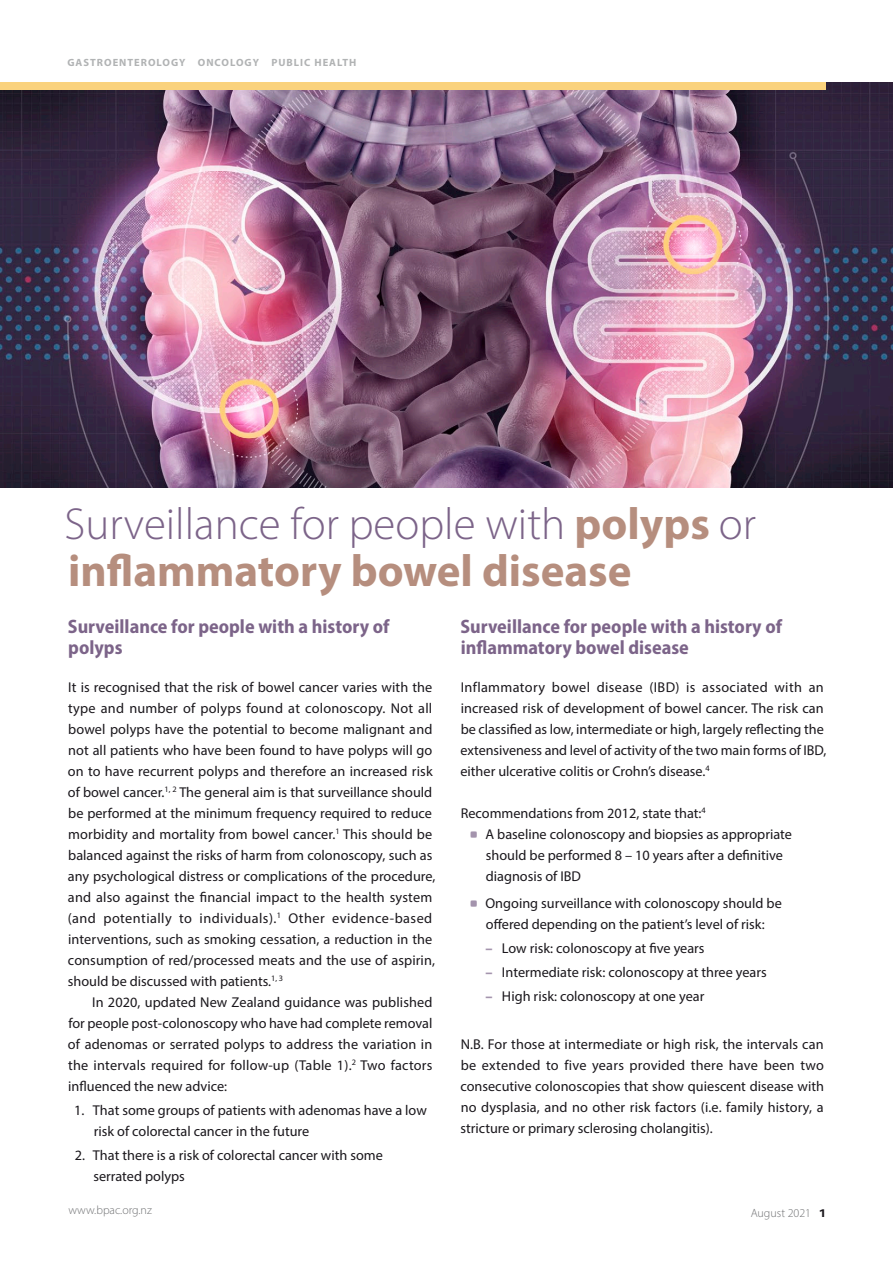
<style>
.page{position:relative;width:893px;height:1263px;background:#fff}
.page>*{position:absolute;margin:0;border:0;box-sizing:border-box;transform-origin:0 0}
.t1{font:700 45px/46.5px "Myriad Pro";color:#b68e7e}
.t2{font:700 semi-condensed 19.5px/21px "Myriad Pro";color:#7c6489}
.t3{font:14.25px/21px "Myriad Pro";color:#1a171c}
.t4{font:300 12px "Myriad Pro";color:#707173}
.t5{font:700 10.5px "Myriad Pro";letter-spacing:.095em;color:#b1b3b4}
.s1{font-weight:300;color:#7c6489}
.s2{font-weight:900;color:#a494ad}
.s3{font-weight:600;font-size:15.75px;color:#1a171c}
</style>
<div class="page">
<img style="left:0;top:82px;width:893px;height:406px">
<div style="left:0;top:83px;width:825px;height:7px;background:#fad27d"></div>
<svg style="left:470px;top:831px;width:7px;height:7px"></svg>
<svg style="left:470px;top:900px;width:7px;height:7px"></svg>
<p class="t5" style="left:67px;top:55px;width:290px">GASTROENTEROLOGY ONCOLOGY PUBLIC HEALTH</p>
<h1 class="t1" style="left:65px;top:499px;width:693px"><span class="s1">Surveillance for people with</span> polyps <span class="s1">or </span>inflammatory bowel disease</h1>
<h2 class="t2" style="left:68px;top:615px;width:323px">Surveillance for people with a history of polyps</h2>
<p class="t3" style="left:68px;top:676px;width:369px">It is recognised that the risk of bowel cancer varies with the type and number of polyps found at colonoscopy. Not all bowel polyps have the potential to become malignant and not all patients who have been found to have polyps will go on to have recurrent polyps and therefore an increased risk of bowel cancer.<sup>1,</sup> <sup>2</sup> The general aim is that surveillance should be performed at the minimum frequency required to reduce morbidity and mortality from bowel cancer.<sup>1</sup> This should be balanced against the risks of harm from colonoscopy, such as any psychological distress or complications of the procedure, and also against the financial impact to the health system (and potentially to individuals).<sup>1</sup> Other evidence-based interventions, such as smoking cessation, a reduction in the consumption of red/processed meats and the use of aspirin, should be discussed with patients.<sup>1,</sup> <sup>3</sup></p>
<p class="t3" style="left:68px;top:991px;width:366px;text-align:justify;text-indent:24px">In 2020, updated New Zealand guidance was published for people post-colonoscopy who have had complete removal of adenomas or serrated polyps to address the variation in the intervals required for follow-up (Table 1).<sup>2</sup> Two factors influenced the new advice:</p>
<p class="t3" style="left:94px;top:1099px;width:334px;text-indent:-20px">1. That some groups of patients with adenomas have a low risk of colorectal cancer in the future</p>
<p class="t3" style="left:93px;top:1144px;width:291px;text-indent:-19px">2. That there is a risk of colorectal cancer with some serrated polyps</p>
<h2 class="t2" style="left:460px;top:615px;width:323px">Surveillance for people with a history of inflammatory bowel disease</h2>
<p class="t3" style="left:460px;top:676px;width:367px">Inflammatory bowel disease (IBD) is associated with an increased risk of development of bowel cancer. The risk can be classified as low, intermediate or high, largely reflecting the extensiveness and level of activity of the two main forms of IBD, either ulcerative colitis or Crohn’s disease.<sup>4</sup></p>
<p class="t3" style="left:485px;top:802px;width:308px;text-indent:-25px">Recommendations from 2012, state that:<sup>4<br></sup>A baseline colonoscopy and biopsies as appropriate should be performed 8 – 10 years after a definitive diagnosis of IBD</p>
<p class="t3" style="left:485px;top:892px;width:298px">Ongoing surveillance with colonoscopy should be offered depending on the patient’s level of risk:</p>
<p class="t3" style="left:486px;top:937px;width:220px"><span class="s2">–</span> Low risk: colonoscopy at five years</p>
<p class="t3" style="left:486px;top:961px;width:283px"><span class="s2">–</span> Intermediate risk: colonoscopy at three years</p>
<p class="t3" style="left:486px;top:985px;width:220px"><span class="s2">–</span> High risk: colonoscopy at one year</p>
<p class="t3" style="left:460px;top:1033px;width:365px;text-align:justify">N.B. For those at intermediate or high risk, the intervals can be extended to five years provided there have been two consecutive colonoscopies that show quiescent disease with no dysplasia, and no other risk factors (i.e. family history, a stricture or primary sclerosing cholangitis).</p>
<p class="t4" style="left:69px;top:1202px;width:85px">www.bpac.org.nz</p>
<p class="t4" style="left:751px;top:1206px;width:76px">August 2021 <span class="s3">1</span></p>
</div>
